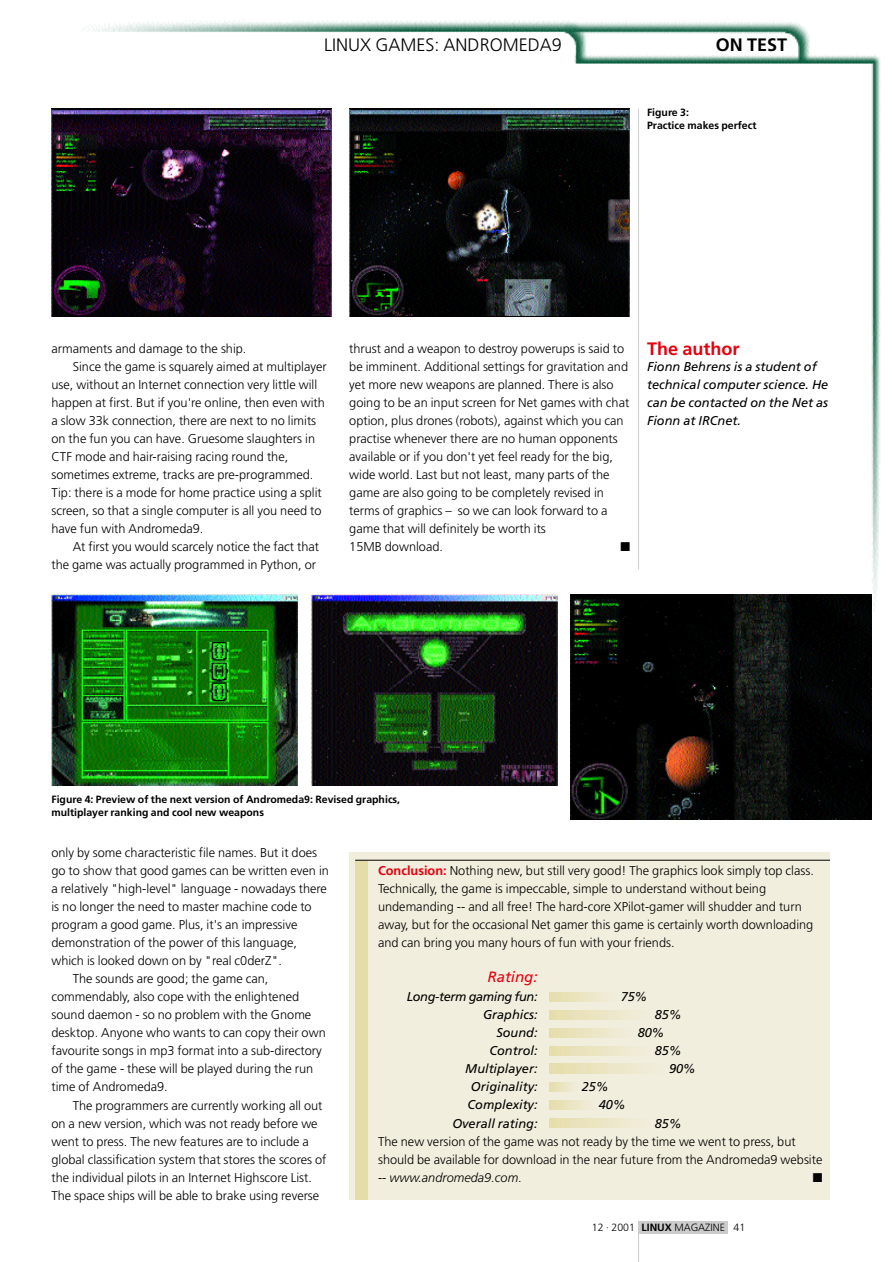
<style>
.page{position:relative;width:893px;height:1262px;background:#fff}
.page>*{position:absolute;margin:0;border:0;box-sizing:border-box;transform-origin:0 0}
.t1{font:300 18px "Frutiger";color:#000}
.t2{font:700 18px "Frutiger";color:#e6000e}
.t3{font:700 18px "Frutiger";color:#000}
.t4{font:italic 15px "Frutiger";color:#e6000e}
.t5{font:300 12.75px/18px "Frutiger";color:#000}
.t6{font:italic 12.75px/18px "Frutiger";color:#000}
.t7{font:italic 12.75px "Frutiger";letter-spacing:-.03em;color:#000}
.t8{font:12.75px "Zapf Dingbats";color:#000}
.t9{font:700 10.5px/12.6px "Frutiger";color:#000}
.t10{font:300 10.5px "Frutiger";color:#000}
.s1{font-weight:700;color:#e6000e}
.s2{font-style:italic}
.s3{font-weight:700}
</style>
<div class="page">
<img style="left:83px;top:20px;width:798px;height:608px">
<hr style="left:638px;top:108px;width:1px;height:461px;background:#ccc">
<hr style="left:638px;top:1220px;width:1px;height:41px;background:#ccc">
<div style="left:638px;top:1220px;width:90px;height:13px;background:#ccc"></div>
<img style="left:51px;top:108px;width:281px;height:209px">
<div style="left:647px;top:108px;width:183px;height:90px;background:#fff"></div>
<img style="left:349px;top:108px;width:280px;height:209px">
<img style="left:51px;top:594px;width:246px;height:191px">
<img style="left:311px;top:594px;width:246px;height:191px">
<img style="left:571px;top:594px;width:300px;height:226px">
<div style="left:349px;top:852px;width:481px;height:347px;background:#f2eede"></div>
<svg style="left:549px;top:1118px;width:82px;height:9px"></svg>
<svg style="left:549px;top:1100px;width:37px;height:9px"></svg>
<svg style="left:549px;top:1082px;width:24px;height:9px"></svg>
<svg style="left:549px;top:1063px;width:93px;height:10px"></svg>
<svg style="left:549px;top:1046px;width:82px;height:9px"></svg>
<svg style="left:549px;top:1028px;width:68px;height:9px"></svg>
<svg style="left:549px;top:1010px;width:82px;height:9px"></svg>
<svg style="left:549px;top:992px;width:55px;height:9px"></svg>
<div style="left:355px;top:860px;width:13px;height:339px;background:#e5dda8"></div>
<hr style="left:355px;top:860px;width:475px;height:1px;background:#000">
<h1 class="t1" style="left:324px;top:38px;width:239px">LINUX GAMES: ANDROMEDA9</h1>
<h1 class="t3" style="left:715px;top:38px;width:73px">ON TEST</h1>
<p class="t9" style="left:647px;top:107px;width:111px">Figure 3:<br>Practice makes perfect</p>
<p class="t5" style="left:51px;top:341px;width:196px">armaments and damage to the ship.</p>
<p class="t5" style="left:73px;top:359px;width:255px">Since the game is squarely aimed at multiplayer</p>
<p class="t5" style="left:51px;top:377px;width:267px">use, without an Internet connection very little will</p>
<p class="t5" style="left:51px;top:395px;width:275px">happen at first. But if you're online, then even with</p>
<p class="t5" style="left:51px;top:413px;width:266px">a slow 33k connection, there are next to no limits</p>
<p class="t5" style="left:51px;top:431px;width:265px">on the fun you can have. Gruesome slaughters in</p>
<p class="t5" style="left:51px;top:449px;width:238px">CTF mode and hair-raising racing round the,</p>
<p class="t5" style="left:51px;top:467px;width:263px">sometimes extreme, tracks are pre-programmed.</p>
<p class="t5" style="left:51px;top:485px;width:272px">Tip: there is a mode for home practice using a split</p>
<p class="t5" style="left:51px;top:503px;width:271px">screen, so that a single computer is all you need to</p>
<p class="t5" style="left:51px;top:521px;width:153px">have fun with Andromeda9.</p>
<p class="t5" style="left:73px;top:539px;width:248px">At first you would scarcely notice the fact that</p>
<p class="t5" style="left:51px;top:557px;width:266px">the game was actually programmed in Python, or</p>
<p class="t5" style="left:349px;top:341px;width:281px">thrust and a weapon to destroy powerups is said to be imminent. Additional settings for gravitation and yet more new weapons are planned. There is also going to be an input screen for Net games with chat option, plus drones (robots), against which you can practise whenever there are no human opponents available or if you don't yet feel ready for the big, wide world. Last but not least, many parts of the game are also going to be completely revised in terms of graphics – so we can look forward to a game that will definitely be worth its<br>15MB download.</p>
<p class="t8" style="left:620px;top:541px;width:11px">■</p>
<h1 class="t2" style="left:647px;top:341px;width:94px">The author</h1>
<p class="t6" style="left:647px;top:359px;width:183px">Fionn Behrens is a student of technical computer science. He can be contacted on the Net as<br>Fionn at IRCnet.</p>
<p class="t9" style="left:51px;top:794px;width:350px">Figure 4: Preview of the next version of Andromeda9: Revised graphics, multiplayer ranking and cool new weapons</p>
<p class="t5" style="left:51px;top:845px;width:267px">only by some characteristic file names. But it does</p>
<p class="t5" style="left:51px;top:863px;width:279px">go to show that good games can be written even in</p>
<p class="t5" style="left:51px;top:881px;width:277px">a relatively "high-level" language - nowadays there</p>
<p class="t5" style="left:51px;top:899px;width:262px">is no longer the need to master machine code to</p>
<p class="t5" style="left:51px;top:917px;width:247px">program a good game. Plus, it's an impressive</p>
<p class="t5" style="left:51px;top:935px;width:247px">demonstration of the power of this language,</p>
<p class="t5" style="left:51px;top:953px;width:232px">which is looked down on by "real c0derZ".</p>
<p class="t5" style="left:73px;top:971px;width:197px">The sounds are good; the game can,</p>
<p class="t5" style="left:51px;top:989px;width:249px">commendably, also cope with the enlightened</p>
<p class="t5" style="left:51px;top:1007px;width:261px">sound daemon - so no problem with the Gnome</p>
<p class="t5" style="left:51px;top:1025px;width:276px">desktop. Anyone who wants to can copy their own</p>
<p class="t5" style="left:51px;top:1043px;width:272px">favourite songs in mp3 format into a sub-directory</p>
<p class="t5" style="left:51px;top:1061px;width:263px">of the game - these will be played during the run</p>
<p class="t5" style="left:51px;top:1079px;width:118px">time of Andromeda9.</p>
<p class="t5" style="left:73px;top:1097px;width:251px">The programmers are currently working all out</p>
<p class="t5" style="left:51px;top:1115px;width:268px">on a new version, which was not ready before we</p>
<p class="t5" style="left:51px;top:1133px;width:259px">went to press. The new features are to include a</p>
<p class="t5" style="left:51px;top:1151px;width:276px">global classification system that stores the scores of</p>
<p class="t5" style="left:51px;top:1169px;width:262px">the individual pilots in an Internet Highscore List.</p>
<p class="t5" style="left:51px;top:1187px;width:269px">The space ships will be able to brake using reverse</p>
<p class="t5" style="left:378px;top:863px;width:437px"><span class="s1">Conclusion:</span> Nothing new, but still very good! The graphics look simply top class.<br>Technically, the game is impeccable, simple to understand without being undemanding -- and all free! The hard-core XPilot-gamer will shudder and turn away, but for the occasional Net gamer this game is certainly worth downloading and can bring you many hours of fun with your friends.</p>
<p class="t4" style="left:487px;top:971px;width:51px">Rating:</p>
<p class="t7" style="left:407px;top:991px;width:132px">Long-term gaming fun:</p>
<p class="t6" style="left:620px;top:989px;width:28px">75%</p>
<p class="t6" style="left:483px;top:1007px;width:56px">Graphics:</p>
<p class="t6" style="left:654px;top:1007px;width:28px">85%</p>
<p class="t6" style="left:496px;top:1025px;width:43px">Sound:</p>
<p class="t6" style="left:637px;top:1025px;width:28px">80%</p>
<p class="t6" style="left:489px;top:1043px;width:50px">Control:</p>
<p class="t6" style="left:654px;top:1043px;width:28px">85%</p>
<p class="t6" style="left:465px;top:1061px;width:74px">Multiplayer:</p>
<p class="t6" style="left:669px;top:1061px;width:28px">90%</p>
<p class="t6" style="left:471px;top:1079px;width:68px">Originality:</p>
<p class="t6" style="left:582px;top:1079px;width:28px">25%</p>
<p class="t6" style="left:467px;top:1097px;width:72px">Complexity:</p>
<p class="t6" style="left:599px;top:1097px;width:28px">40%</p>
<p class="t6" style="left:452px;top:1115px;width:87px">Overall rating:</p>
<p class="t6" style="left:654px;top:1115px;width:28px">85%</p>
<p class="t5" style="left:378px;top:1133px;width:446px">The new version of the game was not ready by the time we went to press, but should be available for download in the near future from the Andromeda9 website -- <span class="s2">www.andromeda9.com</span>.</p>
<p class="t8" style="left:812px;top:1171px;width:11px">■</p>
<p class="t10" style="left:592px;top:1223px;width:155px">12 · 2001 <span class="s3">LINUX</span> MAGAZINE 41</p>
</div>
